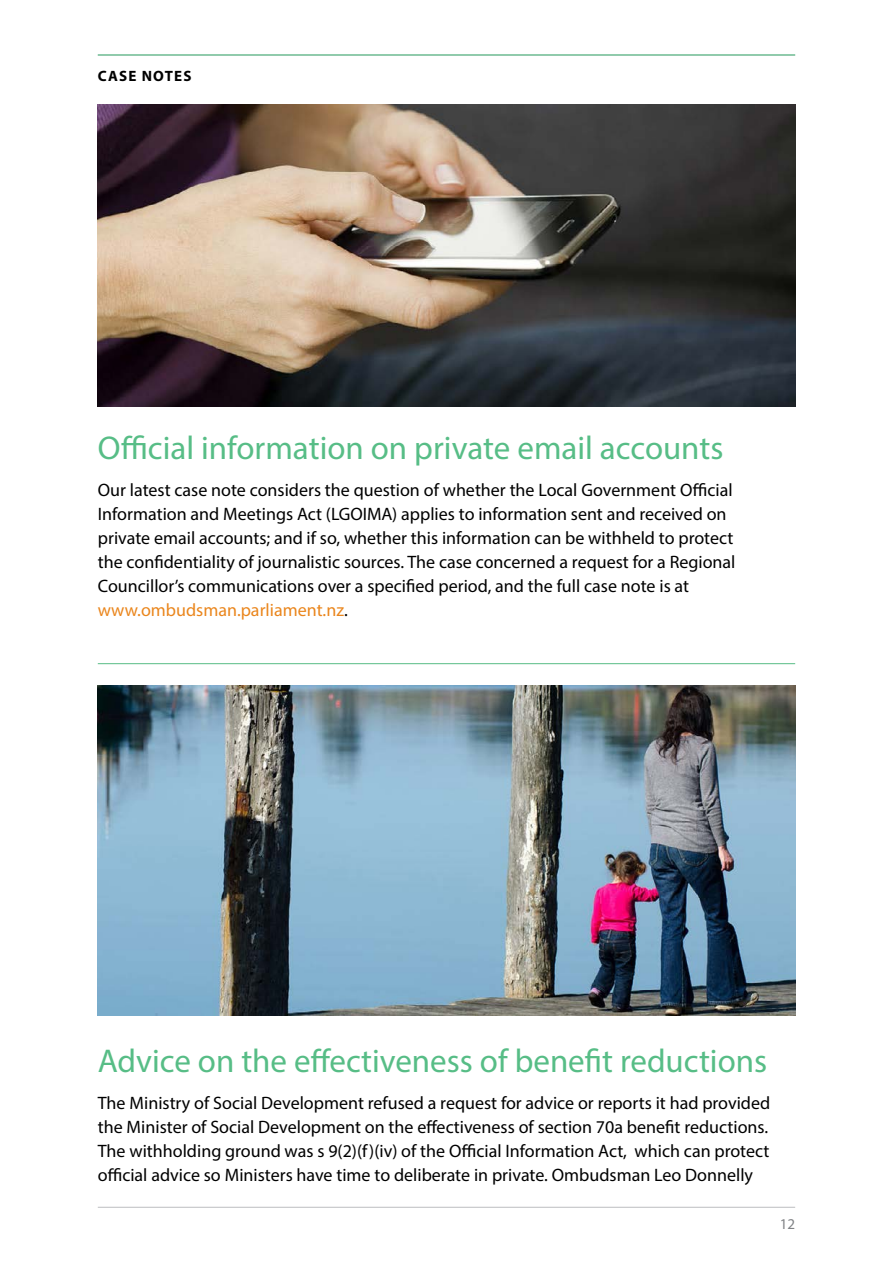
<style>
.page{position:relative;width:893px;height:1263px;background:#fff}
.page>*{position:absolute;margin:0;border:0;box-sizing:border-box;transform-origin:0 0}
.Headings{font:33px "Myriad Pro";color:#57bd86}
.Text{font:18px/24px "Myriad Pro";color:#000}
.LABEL_-_LINE_ABOVE{font:700 15px "Myriad Pro";letter-spacing:.08em;color:#000}
.t1{font:15px "Myriad Pro";color:#808285}
.s1{color:#ea861d}
</style>
<div class="page">
<hr style="left:98px;top:1207px;width:697px;height:1px;background:#bcbec0">
<hr style="left:98px;top:54px;width:697px;height:2px;background:#57bd86">
<hr style="left:98px;top:663px;width:697px;height:1px;background:#57bd86">
<img style="left:98px;top:104px;width:697px;height:302px">
<img style="left:98px;top:685px;width:697px;height:331px">
<p class="LABEL_-_LINE_ABOVE" style="left:98px;top:66px;width:95px">CASE NOTES</p>
<p class="Headings" style="left:98px;top:428px;width:627px">Official information on private email accounts</p>
<p class="Text" style="left:98px;top:478px;width:639px">Our latest case note considers the question of whether the Local Government Official Information and Meetings Act (LGOIMA) applies to information sent and received on private email accounts; and if so, whether this information can be withheld to protect the confidentiality of journalistic sources. The case concerned a request for a Regional Councillor’s communications over a specified period, and the full case note is at <span class="s1">www.ombudsman.parliament.nz</span>.</p>
<p class="Headings" style="left:98px;top:1040px;width:671px">Advice on the effectiveness of benefit reductions</p>
<p class="Text" style="left:98px;top:1090px;width:674px;text-align:justify">The Ministry of Social Development refused a request for advice or reports it had provided the Minister of Social Development on the effectiveness of section 70a benefit reductions.<br>The withholding ground was s 9(2)(f)(iv) of the Official Information Act, which can protect official advice so Ministers have time to deliberate in private. Ombudsman Leo Donnelly</p>
<p class="t1" style="left:780px;top:1215px;width:17px">12</p>
</div>
